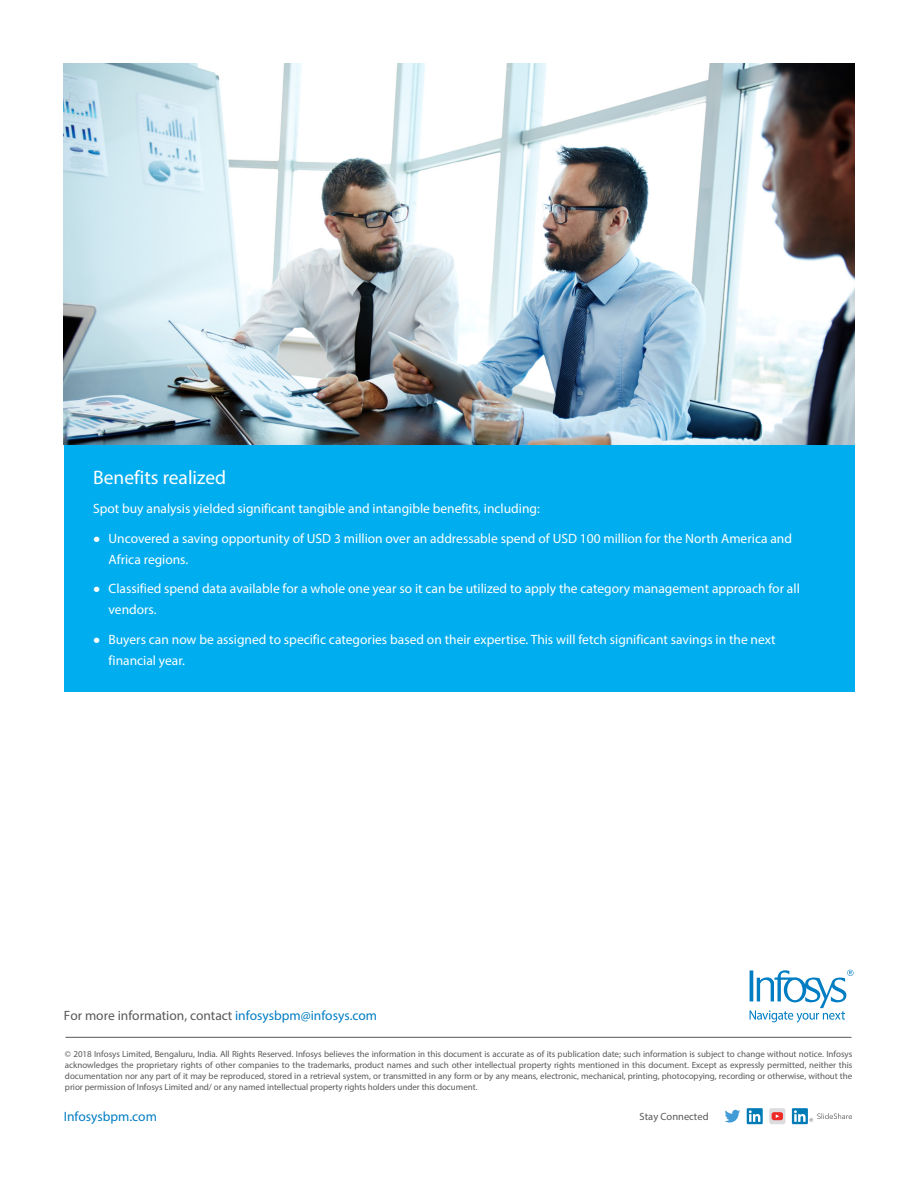
<style>
.page{position:relative;width:918px;height:1188px;background:#fff}
.page>*{position:absolute;margin:0;border:0;box-sizing:border-box;transform-origin:0 0}
.t1{font:19.5px "Myriad Pro";color:#fff}
.t2{font:13.5px/21px "Myriad Pro";color:#fff}
.t3{font:13.5px "Myriad Pro";color:#58595b}
.t4{font:13.5px "Myriad Pro";color:#007dc3}
.t5{font:10.5px "Myriad Pro";color:#58595b}
.t6{font:9px/10.8px "Myriad Pro";letter-spacing:-.005em;color:#58595b;text-align:justify}
.s1{font-size:25.5px}
.s2{color:#007dc3}
</style>
<div class="page">
<svg style="left:725px;top:1110px;width:15px;height:13px"></svg>
<div style="left:747px;top:1108px;width:16px;height:16px;background:#007bb6"></div>
<svg style="left:749px;top:1110px;width:11px;height:12px"></svg>
<svg style="left:769px;top:1108px;width:16px;height:16px"></svg>
<svg style="left:772px;top:1112px;width:11px;height:8px"></svg>
<div style="left:792px;top:1108px;width:16px;height:16px;background:#007bb6"></div>
<svg style="left:794px;top:1110px;width:58px;height:12px"></svg>
<svg style="left:750px;top:970px;width:104px;height:53px"></svg>
<hr style="left:65px;top:1037px;width:787px;height:1px;background:#58595b">
<div style="left:64px;top:248px;width:790px;height:443px;background:#00aeef"></div>
<img style="left:64px;top:64px;width:790px;height:381px">
<h1 class="t1" style="left:93px;top:465px;width:135px">Benefits realized</h1>
<h2 class="t2" style="left:93px;top:498px;width:448px">Spot buy analysis yielded significant tangible and intangible benefits, including:</h2>
<h2 class="t2" style="left:109px;top:527px;width:685px;text-indent:-15px"><span class="s1">•</span> Uncovered a saving opportunity of USD 3 million over an addressable spend of USD 100 million for the North America and<br>Africa regions.</h2>
<h2 class="t2" style="left:109px;top:578px;width:693px;text-indent:-15px"><span class="s1">•</span> Classified spend data available for a whole one year so it can be utilized to apply the category management approach for all vendors.</h2>
<h2 class="t2" style="left:109px;top:628px;width:669px;text-indent:-15px"><span class="s1">•</span> Buyers can now be assigned to specific categories based on their expertise. This will fetch significant savings in the next financial year.</h2>
<h2 class="t3" style="left:64px;top:1007px;width:315px">For more information, contact <span class="s2">infosysbpm@infosys.com</span></h2>
<p class="t6" style="left:65px;top:1049px;width:789px">© 2018 Infosys Limited, Bengaluru, India. All Rights Reserved. Infosys believes the information in this document is accurate as of its publication date; such information is subject to change without notice. Infosys acknowledges the proprietary rights of other companies to the trademarks, product names and such other intellectual property rights mentioned in this document. Except as expressly permitted, neither this documentation nor any part of it may be reproduced, stored in a retrieval system, or transmitted in any form or by any means, electronic, mechanical, printing, photocopying, recording or otherwise, without the prior permission of Infosys Limited and/ or any named intellectual property rights holders under this document.</p>
<h2 class="t4" style="left:64px;top:1108px;width:95px">Infosysbpm.com</h2>
<p class="t5" style="left:640px;top:1110px;width:70px">Stay Connected</p>
</div>
